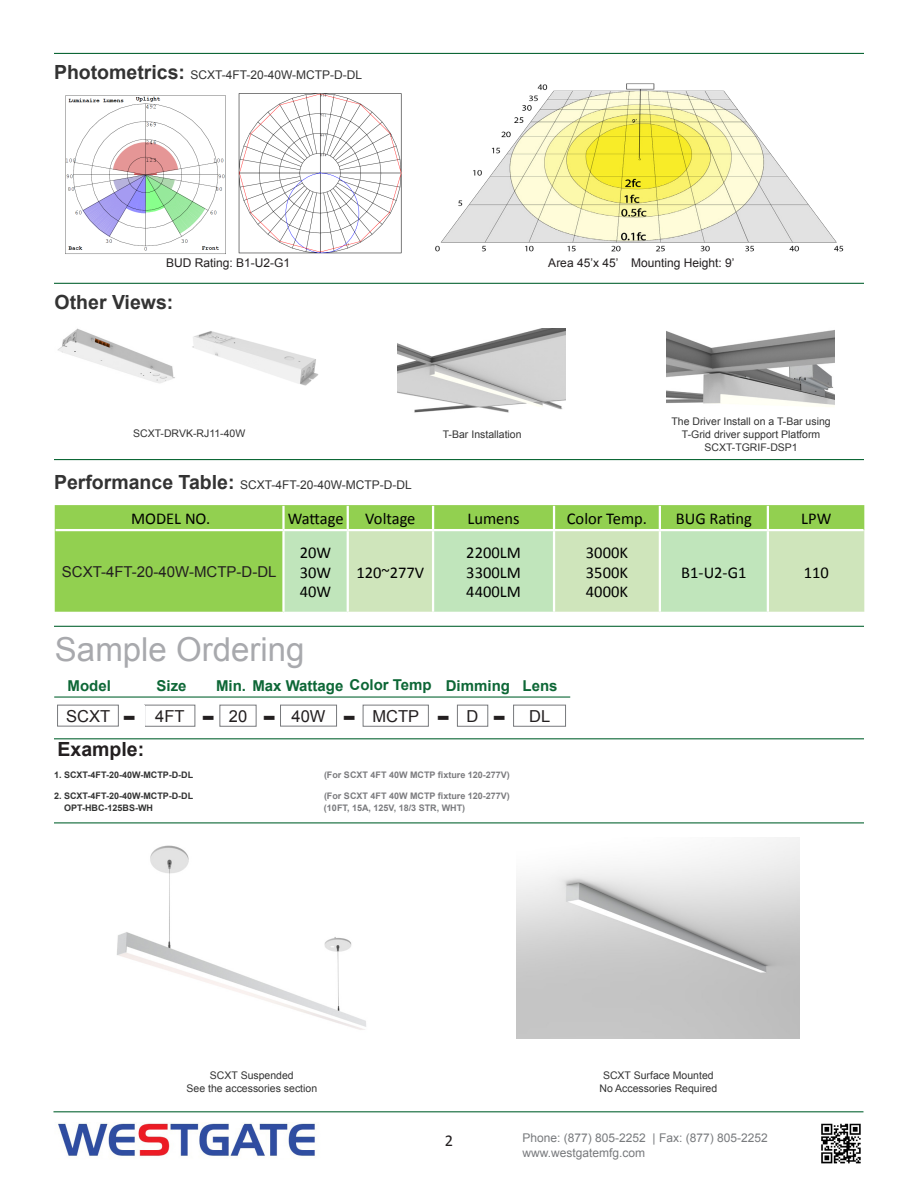
<style>
.page{position:relative;width:918px;height:1188px;background:#fff}
.page>*{position:absolute;margin:0;border:0;box-sizing:border-box;transform-origin:0 0}
.t1{font:33px "Arial";color:#a8a9ad}
.t2{font:700 28.5px "Verdana";color:#231f20}
.t3{font:700 19.5px "Arial";color:#333}
.t4{font:700 19.5px "Arial";color:#231f20}
.t5{font:16.5px "Calibri";color:#000}
.t6{font:16.5px "Arial";color:#231f20}
.t7{font:16.5px "Calibri";color:#231f20}
.t8{font:700 15px "Arial";color:#0d6736}
.t9{font:15px "Arial";color:#231f20}
.t10{font:12px "Arial";color:#333}
.t11{font:12px "Arial";color:#787a7d}
.t12{font:12px "Arial";color:#231f20}
.t13{font:10.5px "Arial";color:#333}
.t14{font:700 9px "Arial";color:#7b7b7e}
.t15{font:700 9px "Arial";color:#333}
.t16{font:700 9px "Arial";color:#7a7b7e}
.t17{font:700 9px "Arial";color:#323332}
.s1{font-weight:700;font-size:19.5px}
.s2{font-style:inherit}
</style>
<div class="page">
<hr style="left:54px;top:459px;width:810px;height:1px;background:#0d6736">
<hr style="left:54px;top:53px;width:810px;height:1px;background:#0d6736">
<hr style="left:54px;top:283px;width:810px;height:1px;background:#0d6736">
<div style="left:55px;top:505px;width:809px;height:107px;background:#92d050"></div>
<svg style="left:285px;top:531px;width:579px;height:81px;background:#c7e5bb"></svg>
<hr style="left:282px;top:506px;width:3px;height:23px;background:#fff">
<hr style="left:347px;top:506px;width:2px;height:23px;background:#fff">
<hr style="left:432px;top:506px;width:2px;height:23px;background:#fff">
<hr style="left:553px;top:506px;width:2px;height:23px;background:#fff">
<hr style="left:659px;top:506px;width:2px;height:23px;background:#fff">
<hr style="left:767px;top:506px;width:2px;height:23px;background:#fff">
<hr style="left:56px;top:529px;width:228px;height:2px;background:#fff">
<hr style="left:282px;top:531px;width:3px;height:81px;background:#fff">
<hr style="left:347px;top:531px;width:2px;height:81px;background:#fff">
<hr style="left:432px;top:531px;width:2px;height:81px;background:#fff">
<hr style="left:553px;top:531px;width:2px;height:81px;background:#fff">
<hr style="left:659px;top:531px;width:2px;height:81px;background:#fff">
<hr style="left:767px;top:531px;width:2px;height:81px;background:#fff">
<hr style="left:284px;top:529px;width:64px;height:2px;background:#fff">
<hr style="left:348px;top:529px;width:85px;height:2px;background:#fff">
<hr style="left:433px;top:529px;width:121px;height:2px;background:#fff">
<hr style="left:554px;top:529px;width:106px;height:2px;background:#fff">
<hr style="left:660px;top:529px;width:108px;height:2px;background:#fff">
<hr style="left:768px;top:529px;width:96px;height:2px;background:#fff">
<hr style="left:54px;top:626px;width:810px;height:1px;background:#0d6736">
<hr style="left:54px;top:738px;width:810px;height:1px;background:#0d6736">
<img style="left:58px;top:1123px;width:257px;height:34px">
<img style="left:821px;top:1123px;width:40px;height:41px">
<img style="left:65px;top:95px;width:161px;height:159px">
<img style="left:239px;top:93px;width:163px;height:161px">
<img style="left:435px;top:83px;width:409px;height:169px">
<hr style="left:53px;top:1111px;width:810px;height:1px;background:#0d6736">
<div style="left:57px;top:705px;width:62px;height:22px;border:1px solid #787a7d"></div>
<div style="left:220px;top:705px;width:36px;height:22px;border:1px solid #787a7d"></div>
<div style="left:280px;top:705px;width:57px;height:22px;border:1px solid #787a7d"></div>
<div style="left:144px;top:705px;width:51px;height:22px;border:1px solid #787a7d"></div>
<div style="left:363px;top:705px;width:66px;height:22px;border:1px solid #787a7d"></div>
<div style="left:457px;top:705px;width:31px;height:22px;border:1px solid #787a7d"></div>
<div style="left:513px;top:705px;width:53px;height:22px;border:1px solid #787a7d"></div>
<hr style="left:54px;top:696px;width:516px;height:2px;background:#0d6736">
<img style="left:397px;top:329px;width:168px;height:84px">
<img style="left:666px;top:330px;width:168px;height:77px">
<img style="left:58px;top:328px;width:117px;height:55px">
<img style="left:192px;top:331px;width:127px;height:55px">
<hr style="left:54px;top:822px;width:810px;height:1px;background:#0d6736">
<img style="left:117px;top:845px;width:249px;height:185px">
<img style="left:516px;top:838px;width:283px;height:200px">
<p class="t10" style="left:54px;top:67px;width:310px"><span class="s1">Photometrics:</span> SCXT-4FT-20-40W-MCTP-D-DL</p>
<p class="t12" style="left:166px;top:255px;width:126px">BUD Rating: B1-U2-G1</p>
<p class="t12" style="left:548px;top:255px;width:188px">Area 45’x 45’ Mounting Height: 9’</p>
<p class="t3" style="left:55px;top:289px;width:120px">Other Views:</p>
<p class="t13" style="left:133px;top:427px;width:114px">SCXT-DRVK-RJ11-40W</p>
<p class="t10" style="left:54px;top:477px;width:359px"><span class="s1">Performance Table:</span> SCXT-4FT-20-40W-MCTP-D-DL</p>
<p class="t13" style="left:443px;top:428px;width:80px">T-Bar Installation</p>
<p class="t13" style="left:672px;top:415px;width:161px">The Driver Install on a T-Bar using</p>
<p class="t13" style="left:682px;top:427px;width:140px">T-Grid driver support Platform</p>
<p class="t13" style="left:704px;top:440px;width:95px">SCXT-TGRIF-DSP1</p>
<p class="t5" style="left:131px;top:508px;width:81px">MODEL NO.</p>
<p class="t5" style="left:288px;top:508px;width:57px">Wattage</p>
<p class="t5" style="left:365px;top:508px;width:52px">Voltage</p>
<p class="t5" style="left:468px;top:508px;width:54px">Lumens</p>
<p class="t5" style="left:567px;top:508px;width:82px">Color Temp.</p>
<p class="t5" style="left:676px;top:508px;width:78px">BUG Rating</p>
<p class="t5" style="left:801px;top:508px;width:32px">LPW</p>
<p class="t9" style="left:62px;top:562px;width:216px">SCXT-4FT-20-40W-MCTP-D-DL</p>
<p class="t5" style="left:300px;top:542px;width:33px">20W</p>
<p class="t5" style="left:300px;top:562px;width:33px">30W</p>
<p class="t5" style="left:300px;top:582px;width:33px">40W</p>
<p class="t5" style="left:466px;top:542px;width:56px">2200LM</p>
<p class="t5" style="left:466px;top:562px;width:56px">3300LM</p>
<p class="t5" style="left:466px;top:582px;width:56px">4400LM</p>
<p class="t5" style="left:586px;top:542px;width:44px">3000K</p>
<p class="t5" style="left:586px;top:562px;width:44px">3500K</p>
<p class="t5" style="left:586px;top:582px;width:44px">4000K</p>
<p class="t5" style="left:357px;top:562px;width:69px">120~277V</p>
<p class="t5" style="left:681px;top:562px;width:67px">B1-U2-G1</p>
<p class="t5" style="left:804px;top:562px;width:27px">110</p>
<p class="t1" style="left:55px;top:628px;width:251px">Sample Ordering</p>
<p class="t8" style="left:68px;top:676px;width:45px">Model</p>
<p class="t8" style="left:216px;top:676px;width:343px">Min. Max Wattage Color Temp <span class="s2">Dimming Lens</span></p>
<p class="t8" style="left:157px;top:676px;width:32px">Size</p>
<p class="t6" style="left:66px;top:705px;width:46px">SCXT</p>
<p class="t6" style="left:155px;top:705px;width:31px">4FT</p>
<p class="t6" style="left:229px;top:705px;width:20px">20</p>
<p class="t6" style="left:292px;top:705px;width:35px">40W</p>
<p class="t6" style="left:373px;top:705px;width:48px">MCTP</p>
<p class="t2" style="left:122px;top:698px;width:15px">-</p>
<p class="t2" style="left:202px;top:698px;width:15px">-</p>
<p class="t2" style="left:263px;top:698px;width:15px">-</p>
<p class="t2" style="left:343px;top:698px;width:15px">-</p>
<p class="t2" style="left:437px;top:698px;width:15px">-</p>
<p class="t6" style="left:467px;top:705px;width:13px">D</p>
<p class="t2" style="left:493px;top:698px;width:15px">-</p>
<p class="t6" style="left:529px;top:705px;width:23px">DL</p>
<p class="t4" style="left:58px;top:737px;width:88px">Example:</p>
<p class="t15" style="left:54px;top:769px;width:141px">1. SCXT-4FT-20-40W-MCTP-D-DL</p>
<p class="t14" style="left:324px;top:769px;width:187px">(For SCXT 4FT 40W MCTP fixture 120-277V)</p>
<p class="t15" style="left:54px;top:790px;width:141px">2. SCXT-4FT-20-40W-MCTP-D-DL</p>
<p class="t14" style="left:324px;top:790px;width:187px">(For SCXT 4FT 40W MCTP fixture 120-277V)</p>
<p class="t17" style="left:64px;top:802px;width:90px">OPT-HBC-125BS-WH</p>
<p class="t16" style="left:324px;top:802px;width:143px">(10FT, 15A, 125V, 18/3 STR, WHT)</p>
<p class="t13" style="left:210px;top:1069px;width:85px">SCXT Suspended</p>
<p class="t13" style="left:186px;top:1081px;width:132px">See the accessories section</p>
<p class="t7" style="left:445px;top:1131px;width:10px">2</p>
<p class="t13" style="left:603px;top:1069px;width:112px">SCXT Surface Mounted</p>
<p class="t13" style="left:599px;top:1081px;width:119px">No Accessories Required</p>
<p class="t11" style="left:522px;top:1130px;width:247px">Phone: (877) 805-2252 | Fax: (877) 805-2252</p>
<p class="t11" style="left:522px;top:1145px;width:124px">www.westgatemfg.com</p>
</div>
